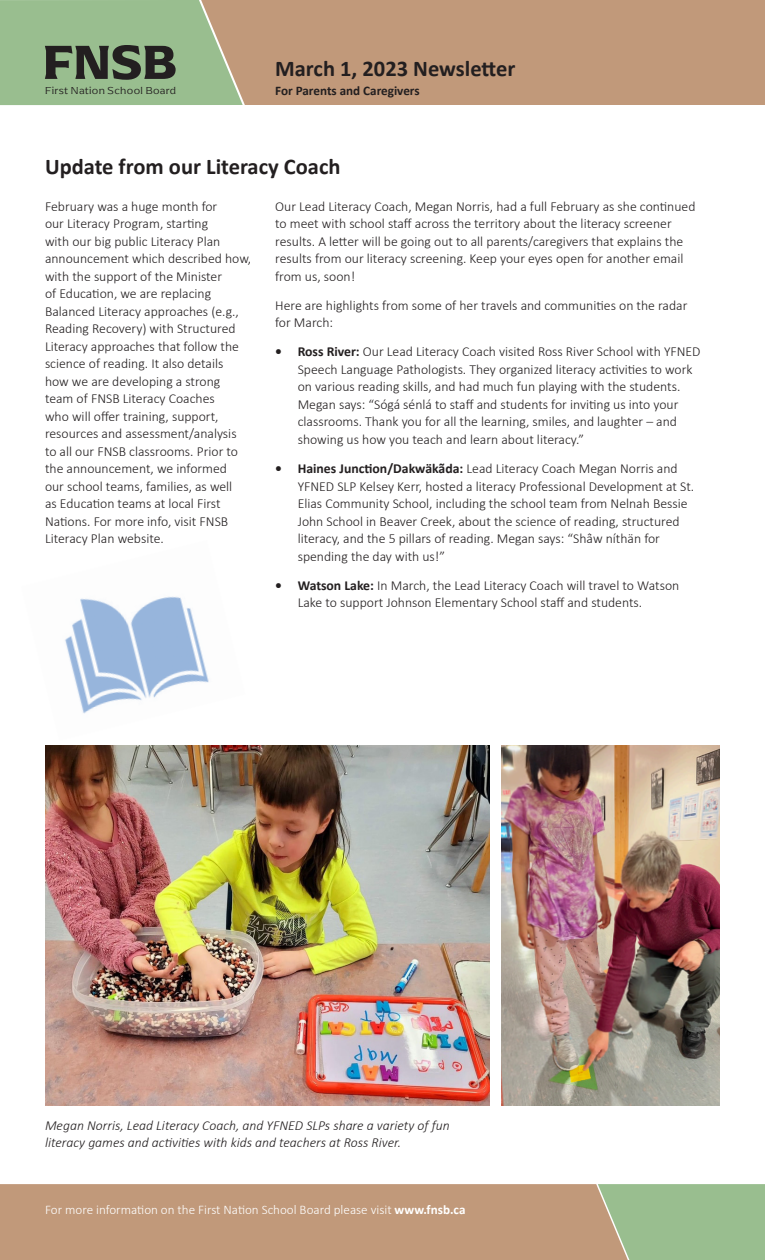
<style>
.page{position:relative;width:765px;height:1260px;background:#fff}
.page>*{position:absolute;margin:0;border:0;box-sizing:border-box;transform-origin:0 0}
.t1{font:700 22.5px "Calibri";color:#231f20}
.t2{font:300 13.75px/17.5px "Calibri";color:#231f20}
.t3{font:italic 300 13.75px/17.5px "Calibri";color:#231f20}
.t4{font:300 13.12px "Calibri";color:#fff}
.t5{font:700 13.12px "Calibri";color:#231f20}
.t6{font:300 10.5px "Arpona";letter-spacing:.03em;color:#231f20}
.s1{font-weight:700}
</style>
<div class="page">
<img style="left:65px;top:596px;width:144px;height:118px">
<img style="left:45px;top:745px;width:444px;height:360px">
<img style="left:502px;top:745px;width:218px;height:360px">
<div style="left:0;top:1184px;width:598px;height:76px;background:#c1997a"></div>
<svg style="left:598px;top:1184px;width:167px;height:76px;background:#9dbb8e"></svg>
<div style="left:243px;top:0;width:522px;height:105px;background:#c1997a"></div>
<svg style="left:0;top:0;width:243px;height:105px;background:#91ab83"></svg>
<p class="t1" style="left:275px;top:54px;width:242px">March 1, 2023 Newsletter</p>
<p class="t6" style="left:45px;top:84px;width:132px">First Nation School Board</p>
<p class="t5" style="left:275px;top:82px;width:146px">For Parents and Caregivers</p>
<p class="t1" style="left:45px;top:153px;width:297px">Update from our Literacy Coach</p>
<p class="t2" style="left:275px;top:197px;width:422px">Our Lead Literacy Coach, Megan Norris, had a full February as she continued to meet with school staff across the territory about the literacy screener results. A letter will be going out to all parents/caregivers that explains the results from our literacy screening. Keep your eyes open for another email from us, soon!</p>
<p class="t2" style="left:275px;top:296px;width:414px">Here are highlights from some of her travels and communities on the radar for March:</p>
<p class="t2" style="left:298px;top:343px;width:404px;text-indent:-22px"><span class="s1">• Ross River:</span> Our Lead Literacy Coach visited Ross River School with YFNED Speech Language Pathologists. They organized literacy activities to work on various reading skills, and had much fun playing with the students.<br>Megan says: “Sógá sénlá to staff and students for inviting us into your classrooms. Thank you for all the learning, smiles, and laughter – and showing us how you teach and learn about literacy.”</p>
<p class="t2" style="left:298px;top:459px;width:398px;text-indent:-22px"><span class="s1">• Haines Junction/Dakwäkãda:</span> Lead Literacy Coach Megan Norris and YFNED SLP Kelsey Kerr, hosted a literacy Professional Development at St.<br>Elias Community School, including the school team from Nelnah Bessie John School in Beaver Creek, about the science of reading, structured literacy, and the 5 pillars of reading. Megan says: “Shä̀w níthän for spending the day with us!”</p>
<p class="t2" style="left:298px;top:576px;width:383px;text-indent:-22px"><span class="s1">• Watson Lake:</span> In March, the Lead Literacy Coach will travel to Watson<br>Lake to support Johnson Elementary School staff and students.</p>
<p class="t2" style="left:45px;top:197px;width:208px">February was a huge month for<br>our Literacy Program, starting<br>with our big public Literacy Plan announcement which described how, with the support of the Minister<br>of Education, we are replacing<br>Balanced Literacy approaches (e.g.,<br>Reading Recovery) with Structured<br>Literacy approaches that follow the science of reading. It also details<br>how we are developing a strong team of FNSB Literacy Coaches<br>who will offer training, support, resources and assessment/analysis to all our FNSB classrooms. Prior to the announcement, we informed<br>our school teams, families, as well<br>as Education teams at local First<br>Nations. For more info, visit FNSB<br>Literacy Plan website.</p>
<p class="t3" style="left:45px;top:1116px;width:406px">Megan Norris, Lead Literacy Coach, and YFNED SLPs share a variety of fun literacy games and activities with kids and teachers at Ross River.</p>
<p class="t4" style="left:45px;top:1201px;width:422px">For more information on the First Nation School Board please visit <span class="s1">www.fnsb.ca</span></p>
</div>
